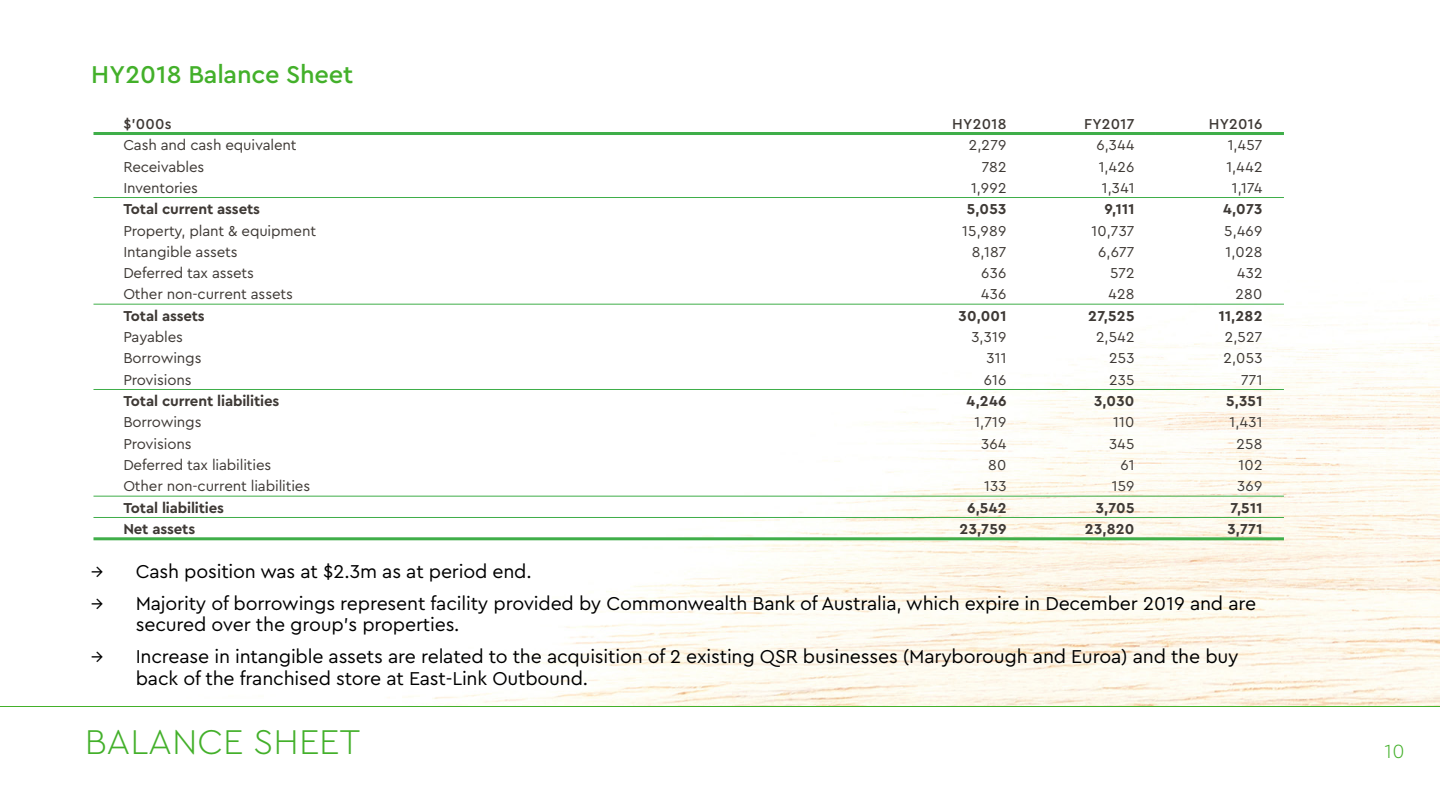
<style>
.page{position:relative;width:1440px;height:810px;background:#fff}
.page>*{position:absolute;margin:0;border:0;box-sizing:border-box;transform-origin:0 0}
.t1{font:300 36px "Cera";color:#43b02a}
.t2{font:500 25.5px "Cera";letter-spacing:-.01em;color:#43b02a}
.t3{font:300 20.02px "Cera";color:#43b02a}
.t4{font:19.5px/21.8px "Cera";letter-spacing:-.01em;color:#000}
.t5{font:15.08px "Cera";letter-spacing:-.01em;color:#3e3935}
.t6{font:700 15.08px "Cera";letter-spacing:-.01em;color:#3e3935}
.t7{font:500 15.08px "Cera";letter-spacing:.02em;color:#3e3935}
</style>
<div class="page">
<img style="left:93px;top:303px;width:1347px;height:403px">
<hr style="left:0;top:706px;width:1440px;height:1px;background:#43b02a">
<hr style="left:93px;top:132px;width:807px;height:3px;background:#3fae49">
<hr style="left:900px;top:132px;width:128px;height:3px;background:#3fae49">
<hr style="left:1028px;top:132px;width:128px;height:3px;background:#3fae49">
<hr style="left:1156px;top:132px;width:128px;height:3px;background:#3fae49">
<hr style="left:93px;top:537px;width:807px;height:3px;background:#3fae49">
<hr style="left:900px;top:537px;width:128px;height:3px;background:#3fae49">
<hr style="left:1028px;top:537px;width:128px;height:3px;background:#3fae49">
<hr style="left:1156px;top:537px;width:128px;height:3px;background:#3fae49">
<hr style="left:93px;top:197px;width:807px;height:1px;background:#3fae49">
<hr style="left:900px;top:197px;width:128px;height:1px;background:#3fae49">
<hr style="left:1028px;top:197px;width:128px;height:1px;background:#3fae49">
<hr style="left:1156px;top:197px;width:128px;height:1px;background:#3fae49">
<hr style="left:93px;top:304px;width:807px;height:1px;background:#3fae49">
<hr style="left:900px;top:304px;width:128px;height:1px;background:#3fae49">
<hr style="left:1028px;top:304px;width:128px;height:1px;background:#3fae49">
<hr style="left:1156px;top:304px;width:128px;height:1px;background:#3fae49">
<hr style="left:93px;top:389px;width:807px;height:1px;background:#3fae49">
<hr style="left:900px;top:389px;width:128px;height:1px;background:#3fae49">
<hr style="left:1028px;top:389px;width:128px;height:1px;background:#3fae49">
<hr style="left:1156px;top:389px;width:128px;height:1px;background:#3fae49">
<hr style="left:93px;top:496px;width:807px;height:1px;background:#3fae49">
<hr style="left:900px;top:496px;width:128px;height:1px;background:#3fae49">
<hr style="left:1028px;top:496px;width:128px;height:1px;background:#3fae49">
<hr style="left:1156px;top:496px;width:128px;height:1px;background:#3fae49">
<hr style="left:93px;top:517px;width:807px;height:1px;background:#3fae49">
<hr style="left:900px;top:517px;width:128px;height:1px;background:#3fae49">
<hr style="left:1028px;top:517px;width:128px;height:1px;background:#3fae49">
<hr style="left:1156px;top:517px;width:128px;height:1px;background:#3fae49">
<h2 class="t2" style="left:91px;top:58px;width:264px">HY2018 Balance Sheet</h2>
<p class="t7" style="left:123px;top:114px;width:50px">$’000s</p>
<p class="t7" style="left:952px;top:114px;width:56px">HY2018</p>
<p class="t7" style="left:1084px;top:114px;width:52px">FY2017</p>
<p class="t7" style="left:1209px;top:114px;width:55px">HY2016</p>
<p class="t5" style="left:123px;top:135px;width:175px">Cash and cash equivalent</p>
<p class="t5" style="left:969px;top:135px;width:39px">2,279</p>
<p class="t5" style="left:1096px;top:135px;width:40px">6,344</p>
<p class="t5" style="left:1228px;top:135px;width:36px">1,457</p>
<p class="t5" style="left:123px;top:156px;width:83px">Receivables</p>
<p class="t5" style="left:982px;top:156px;width:26px">782</p>
<p class="t5" style="left:1099px;top:156px;width:37px">1,426</p>
<p class="t5" style="left:1226px;top:156px;width:38px">1,442</p>
<p class="t5" style="left:123px;top:178px;width:76px">Inventories</p>
<p class="t5" style="left:971px;top:178px;width:37px">1,992</p>
<p class="t5" style="left:1102px;top:178px;width:34px">1,341</p>
<p class="t5" style="left:1232px;top:178px;width:32px">1,174</p>
<p class="t6" style="left:123px;top:199px;width:138px">Total current assets</p>
<p class="t6" style="left:967px;top:199px;width:41px">5,053</p>
<p class="t6" style="left:1104px;top:199px;width:32px">9,111</p>
<p class="t6" style="left:1223px;top:199px;width:41px">4,073</p>
<p class="t5" style="left:123px;top:220px;width:194px">Property, plant &amp; equipment</p>
<p class="t5" style="left:962px;top:220px;width:46px">15,989</p>
<p class="t5" style="left:1092px;top:220px;width:44px">10,737</p>
<p class="t5" style="left:1224px;top:220px;width:40px">5,469</p>
<p class="t5" style="left:123px;top:242px;width:116px">Intangible assets</p>
<p class="t5" style="left:972px;top:242px;width:36px">8,187</p>
<p class="t5" style="left:1098px;top:242px;width:38px">6,677</p>
<p class="t5" style="left:1226px;top:242px;width:38px">1,028</p>
<p class="t5" style="left:123px;top:263px;width:132px">Deferred tax assets</p>
<p class="t5" style="left:981px;top:263px;width:27px">636</p>
<p class="t5" style="left:1110px;top:263px;width:26px">572</p>
<p class="t5" style="left:1237px;top:263px;width:27px">432</p>
<p class="t5" style="left:123px;top:284px;width:171px">Other non-current assets</p>
<p class="t5" style="left:981px;top:284px;width:27px">436</p>
<p class="t5" style="left:1109px;top:284px;width:27px">428</p>
<p class="t5" style="left:1235px;top:284px;width:28px">280</p>
<p class="t6" style="left:123px;top:306px;width:83px">Total assets</p>
<p class="t6" style="left:959px;top:306px;width:49px">30,001</p>
<p class="t6" style="left:1088px;top:306px;width:48px">27,525</p>
<p class="t6" style="left:1219px;top:306px;width:45px">11,282</p>
<p class="t5" style="left:123px;top:327px;width:61px">Payables</p>
<p class="t5" style="left:971px;top:327px;width:37px">3,319</p>
<p class="t5" style="left:1096px;top:327px;width:40px">2,542</p>
<p class="t5" style="left:1225px;top:327px;width:39px">2,527</p>
<p class="t5" style="left:123px;top:348px;width:80px">Borrowings</p>
<p class="t5" style="left:986px;top:348px;width:22px">311</p>
<p class="t5" style="left:1109px;top:348px;width:27px">253</p>
<p class="t5" style="left:1224px;top:348px;width:40px">2,053</p>
<p class="t5" style="left:123px;top:370px;width:70px">Provisions</p>
<p class="t5" style="left:984px;top:370px;width:24px">616</p>
<p class="t5" style="left:1109px;top:370px;width:27px">235</p>
<p class="t5" style="left:1241px;top:370px;width:23px">771</p>
<p class="t6" style="left:123px;top:391px;width:158px">Total current liabilities</p>
<p class="t6" style="left:967px;top:391px;width:41px">4,246</p>
<p class="t6" style="left:1094px;top:391px;width:42px">3,030</p>
<p class="t6" style="left:1226px;top:391px;width:38px">5,351</p>
<p class="t5" style="left:123px;top:412px;width:80px">Borrowings</p>
<p class="t5" style="left:974px;top:412px;width:34px">1,719</p>
<p class="t5" style="left:1113px;top:412px;width:23px">110</p>
<p class="t5" style="left:1230px;top:412px;width:34px">1,431</p>
<p class="t5" style="left:123px;top:434px;width:70px">Provisions</p>
<p class="t5" style="left:981px;top:434px;width:27px">364</p>
<p class="t5" style="left:1109px;top:434px;width:27px">345</p>
<p class="t5" style="left:1236px;top:434px;width:28px">258</p>
<p class="t5" style="left:123px;top:455px;width:150px">Deferred tax liabilities</p>
<p class="t5" style="left:988px;top:455px;width:20px">80</p>
<p class="t5" style="left:1120px;top:455px;width:16px">61</p>
<p class="t5" style="left:1238px;top:455px;width:25px">102</p>
<p class="t5" style="left:123px;top:476px;width:188px">Other non-current liabilities</p>
<p class="t5" style="left:984px;top:476px;width:24px">133</p>
<p class="t5" style="left:1112px;top:476px;width:24px">159</p>
<p class="t5" style="left:1237px;top:476px;width:27px">369</p>
<p class="t6" style="left:123px;top:498px;width:102px">Total liabilities</p>
<p class="t6" style="left:967px;top:498px;width:41px">6,542</p>
<p class="t6" style="left:1096px;top:498px;width:40px">3,705</p>
<p class="t6" style="left:1231px;top:498px;width:33px">7,511</p>
<p class="t6" style="left:123px;top:519px;width:73px">Net assets</p>
<p class="t6" style="left:960px;top:519px;width:48px">23,759</p>
<p class="t6" style="left:1085px;top:519px;width:51px">23,820</p>
<p class="t6" style="left:1228px;top:519px;width:36px">3,771</p>
<p class="t4" style="left:91px;top:560px;width:442px">→ Cash position was at $2.3m as at period end.</p>
<p class="t4" style="left:136px;top:591px;width:1122px;text-indent:-45px">→ Majority of borrowings represent facility provided by Commonwealth Bank of Australia, which expire in December 2019 and are secured over the group’s properties.</p>
<p class="t4" style="left:136px;top:645px;width:1104px;text-indent:-45px">→ Increase in intangible assets are related to the acquisition of 2 existing QSR businesses (Maryborough and Euroa) and the buy back of the franchised store at East-Link Outbound.</p>
<h1 class="t1" style="left:85px;top:718px;width:277px">BALANCE SHEET</h1>
<h3 class="t3" style="left:1385px;top:738px;width:21px">10</h3>
</div>
